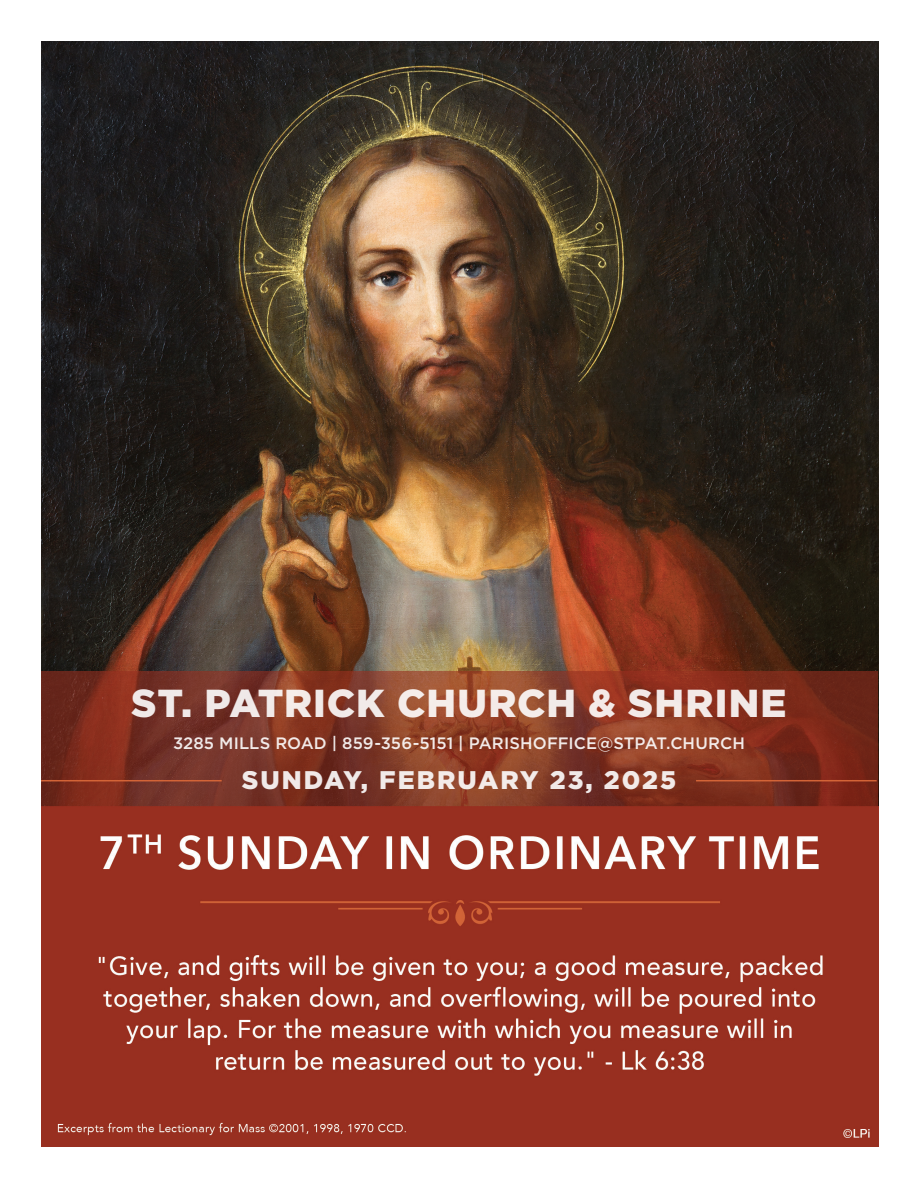
<style>
.page{position:relative;width:918px;height:1188px;background:#fff}
.page>*{position:absolute;margin:0;border:0;box-sizing:border-box;transform-origin:0 0}
.t1{font:900 39px "Gotham";letter-spacing:.025em;color:#fff}
.t2{font:900 25.5px "Gotham";letter-spacing:.08em;color:#fff}
.t3{font:500 16.5px "Gotham";letter-spacing:.005em;color:#fff}
</style>
<div class="page">
<img style="left:41px;top:41px;width:837px;height:1106px">
<svg style="left:41px;top:671px;width:837px;height:135px;background:#803523"></svg>
<hr style="left:41px;top:780px;width:181px;height:1px;background:#d36437">
<hr style="left:696px;top:780px;width:181px;height:1px;background:#d36437">
<h1 class="t1" style="left:131px;top:676px;width:657px">ST. PATRICK CHURCH &amp; SHRINE</h1>
<p class="t3" style="left:173px;top:732px;width:573px">3285 MILLS ROAD | 859-356-5151 | PARISHOFFICE@STPAT.CHURCH</p>
<h2 class="t2" style="left:242px;top:763px;width:436px">SUNDAY, FEBRUARY 23, 2025</h2>
</div>
